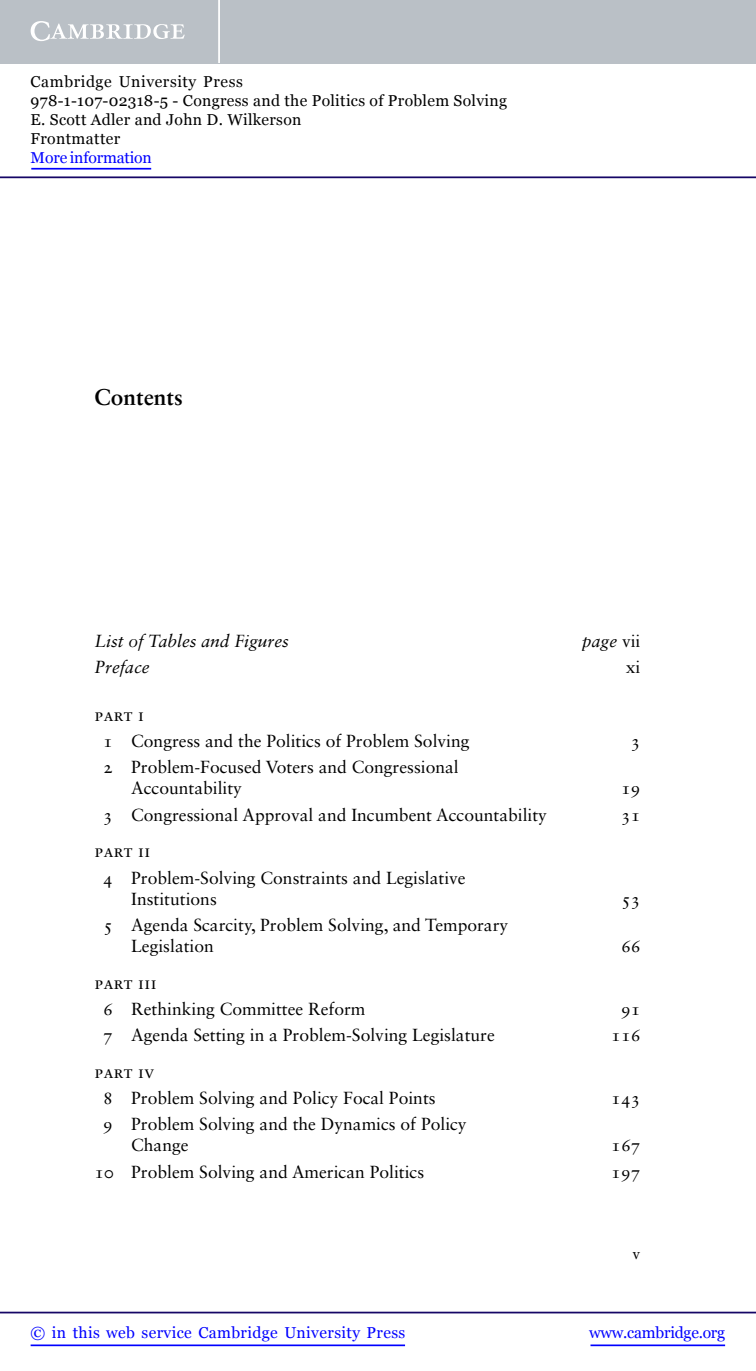
<style>
.page{position:relative;width:756px;height:1371px;background:#fff}
.page>*{position:absolute;margin:0;border:0;box-sizing:border-box;transform-origin:0 0}
.t1{font:700 22.75px "Sabon LT Std";color:#000}
.t2{font:17.5px/26.2px "Sabon LT Std";color:#000}
.t3{font:italic 17.5px "Sabon LT Std";color:#000}
.t4{font:15.75px/18.9px "Georgia";letter-spacing:.02em;color:#000}
.t5{font:15.75px "Georgia";letter-spacing:.025em;color:#00f}
.t6{font:15.75px "Georgia";letter-spacing:-.015em;color:#00f}
.t7{font:15.75px "Georgia";letter-spacing:-.01em;color:#00f}
.t8{font:15.75px "Sabon LT Std";color:#000}
.s1{font-style:normal}
</style>
<div class="page">
<hr style="left:591px;top:1344px;width:134px;height:1px;background:#00f">
<hr style="left:0;top:1311px;width:756px;height:2px;background:#150666">
<hr style="left:31px;top:1344px;width:374px;height:1px;background:#00f">
<div style="left:0;top:0;width:756px;height:63px;background:#bac0c6"></div>
<svg style="left:31px;top:21px;width:154px;height:20px"></svg>
<hr style="left:218px;top:0;width:2px;height:63px;background:#fff">
<hr style="left:0;top:176px;width:756px;height:2px;background:#150666">
<hr style="left:31px;top:168px;width:120px;height:1px;background:#00f">
<p class="t4" style="left:31px;top:72px;width:478px">Cambridge University Press<br>978-1-107-02318-5 - Congress and the Politics of Problem Solving E. Scott Adler and John D. Wilkerson<br>Frontmatter</p>
<p class="t7" style="left:31px;top:148px;width:123px">More information</p>
<p class="t1" style="left:94px;top:383px;width:90px">Contents</p>
<p class="t3" style="left:94px;top:631px;width:196px">List of Tables and Figures</p>
<p class="t3" style="left:582px;top:631px;width:60px">page <span class="s1">vii</span></p>
<p class="t3" style="left:94px;top:657px;width:57px">Preface</p>
<p class="t2" style="left:626px;top:654px;width:16px">xi</p>
<p class="t2" style="left:103px;top:701px;width:368px;text-indent:-9px">Part I<br>1 Congress and the Politics of Problem Solving</p>
<p class="t2" style="left:631px;top:727px;width:11px">3</p>
<p class="t2" style="left:131px;top:756px;width:329px;line-height:21px;text-indent:-28px">2 Problem-Focused Voters and Congressional<br>Accountability</p>
<p class="t2" style="left:621px;top:774px;width:21px">19</p>
<p class="t2" style="left:103px;top:801px;width:445px">3 Congressional Approval and Incumbent Accountability</p>
<p class="t2" style="left:621px;top:801px;width:21px">31</p>
<p class="t2" style="left:103px;top:837px;width:364px;text-indent:-9px">Part II<br>4 Problem-Solving Constraints and Legislative</p>
<p class="t2" style="left:131px;top:885px;width:87px">Institutions</p>
<p class="t2" style="left:621px;top:885px;width:21px">53</p>
<p class="t2" style="left:131px;top:914px;width:379px;line-height:21px;text-indent:-28px">5 Agenda Scarcity, Problem Solving, and Temporary<br>Legislation</p>
<p class="t2" style="left:621px;top:932px;width:21px">66</p>
<p class="t2" style="left:103px;top:969px;width:264px;text-indent:-9px">Part III<br>6 Rethinking Committee Reform</p>
<p class="t2" style="left:621px;top:995px;width:21px">91</p>
<p class="t2" style="left:103px;top:1021px;width:393px">7 Agenda Setting in a Problem-Solving Legislature</p>
<p class="t2" style="left:611px;top:1021px;width:31px">116</p>
<p class="t2" style="left:103px;top:1058px;width:334px;text-indent:-9px">Part IV<br>8 Problem Solving and Policy Focal Points</p>
<p class="t2" style="left:611px;top:1084px;width:31px">143</p>
<p class="t2" style="left:131px;top:1113px;width:337px;line-height:21px;text-indent:-28px">9 Problem Solving and the Dynamics of Policy<br>Change</p>
<p class="t2" style="left:611px;top:1131px;width:31px">167</p>
<p class="t2" style="left:94px;top:1158px;width:331px">10 Problem Solving and American Politics</p>
<p class="t2" style="left:611px;top:1158px;width:31px">197</p>
<p class="t8" style="left:633px;top:1243px;width:9px">v</p>
<p class="t5" style="left:31px;top:1323px;width:376px">© in this web service Cambridge University Press</p>
<p class="t6" style="left:589px;top:1323px;width:137px">www.cambridge.org</p>
</div>
